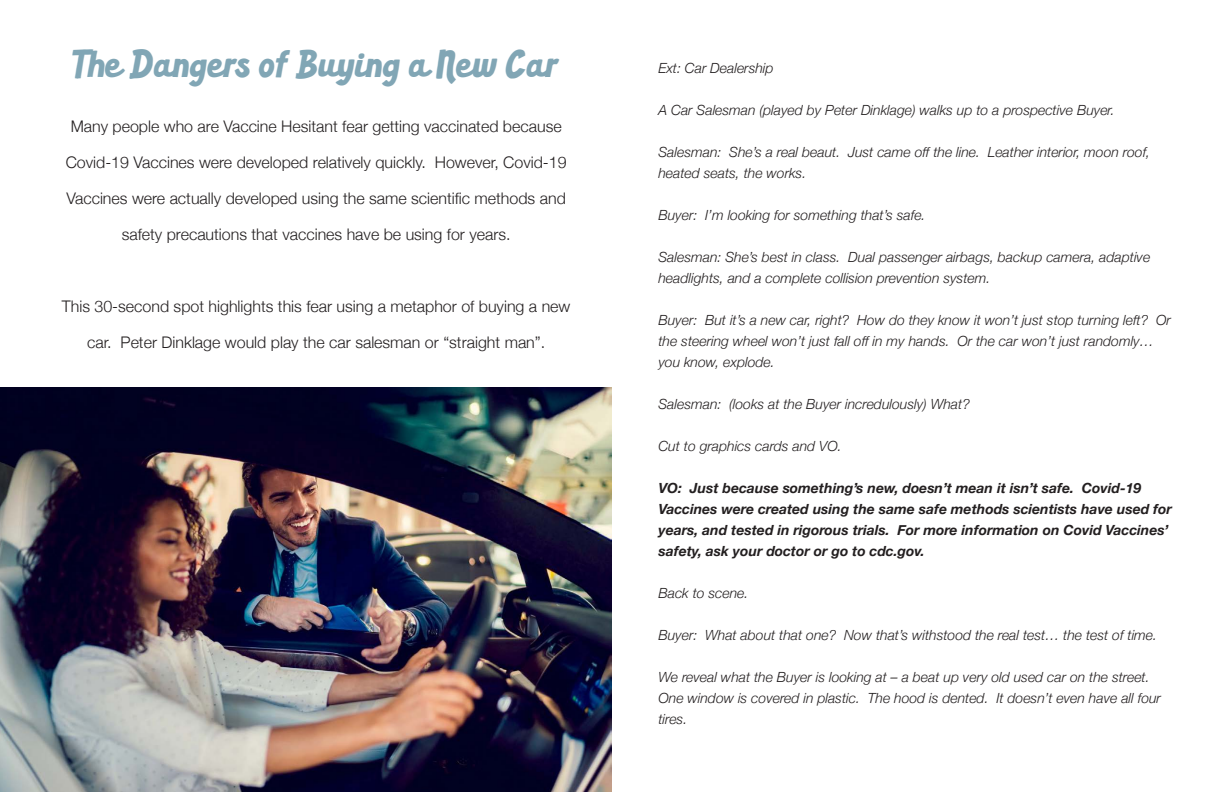
<style>
.page{position:relative;width:1224px;height:792px;background:#fff}
.page>*{position:absolute;margin:0;border:0;box-sizing:border-box;transform-origin:0 0}
.t1{font:42px "Basic Definition";color:#81a6b5}
.t2{font:300 16px "Helvetica Neue";color:#231f20}
.t3{font:italic 300 14px/21px "Helvetica Neue";color:#231f20}
.t4{font:italic 700 14px/21px "Helvetica Neue";color:#231f20}
</style>
<div class="page">
<img style="left:0;top:388px;width:612px;height:404px">
<h1 class="t1" style="left:74px;top:47px;width:485px">The Dangers of Buying a New Car</h1>
<p class="t2" style="left:71px;top:113px;width:492px">Many people who are Vaccine Hesitant fear getting vaccinated because</p>
<p class="t2" style="left:66px;top:149px;width:502px">Covid-19 Vaccines were developed relatively quickly. However, Covid-19</p>
<p class="t2" style="left:66px;top:185px;width:501px">Vaccines were actually developed using the same scientific methods and</p>
<p class="t2" style="left:122px;top:221px;width:390px">safety precautions that vaccines have be using for years.</p>
<p class="t2" style="left:62px;top:293px;width:510px">This 30-second spot highlights this fear using a metaphor of buying a new</p>
<p class="t2" style="left:87px;top:329px;width:460px">car. Peter Dinklage would play the car salesman or “straight man”.</p>
<p class="t3" style="left:658px;top:56px;width:117px">Ext: Car Dealership</p>
<p class="t3" style="left:658px;top:98px;width:458px">A Car Salesman (played by Peter Dinklage) walks up to a prospective Buyer.</p>
<p class="t3" style="left:658px;top:140px;width:493px">Salesman: She’s a real beaut. Just came off the line. Leather interior, moon roof, heated seats, the works.</p>
<p class="t3" style="left:658px;top:203px;width:269px">Buyer: I’m looking for something that’s safe.</p>
<p class="t3" style="left:658px;top:245px;width:493px">Salesman: She’s best in class. Dual passenger airbags, backup camera, adaptive headlights, and a complete collision prevention system.</p>
<p class="t3" style="left:658px;top:308px;width:514px">Buyer: But it’s a new car, right? How do they know it won’t just stop turning left? Or the steering wheel won’t just fall off in my hands. Or the car won’t just randomly… you know, explode.</p>
<p class="t3" style="left:658px;top:392px;width:313px">Salesman: (looks at the Buyer incredulously) What?</p>
<p class="t3" style="left:658px;top:434px;width:185px">Cut to graphics cards and VO.</p>
<p class="t4" style="left:658px;top:477px;width:515px">VO: Just because something’s new, doesn’t mean it isn’t safe. Covid-19<br>Vaccines were created using the same safe methods scientists have used for years, and tested in rigorous trials. For more information on Covid Vaccines’ safety, ask your doctor or go to cdc.gov.</p>
<p class="t3" style="left:658px;top:581px;width:92px">Back to scene.</p>
<p class="t3" style="left:658px;top:623px;width:500px">Buyer: What about that one? Now that’s withstood the real test… the test of time.</p>
<p class="t3" style="left:658px;top:665px;width:504px">We reveal what the Buyer is looking at – a beat up very old used car on the street.<br>One window is covered in plastic. The hood is dented. It doesn’t even have all four tires.</p>
</div>
